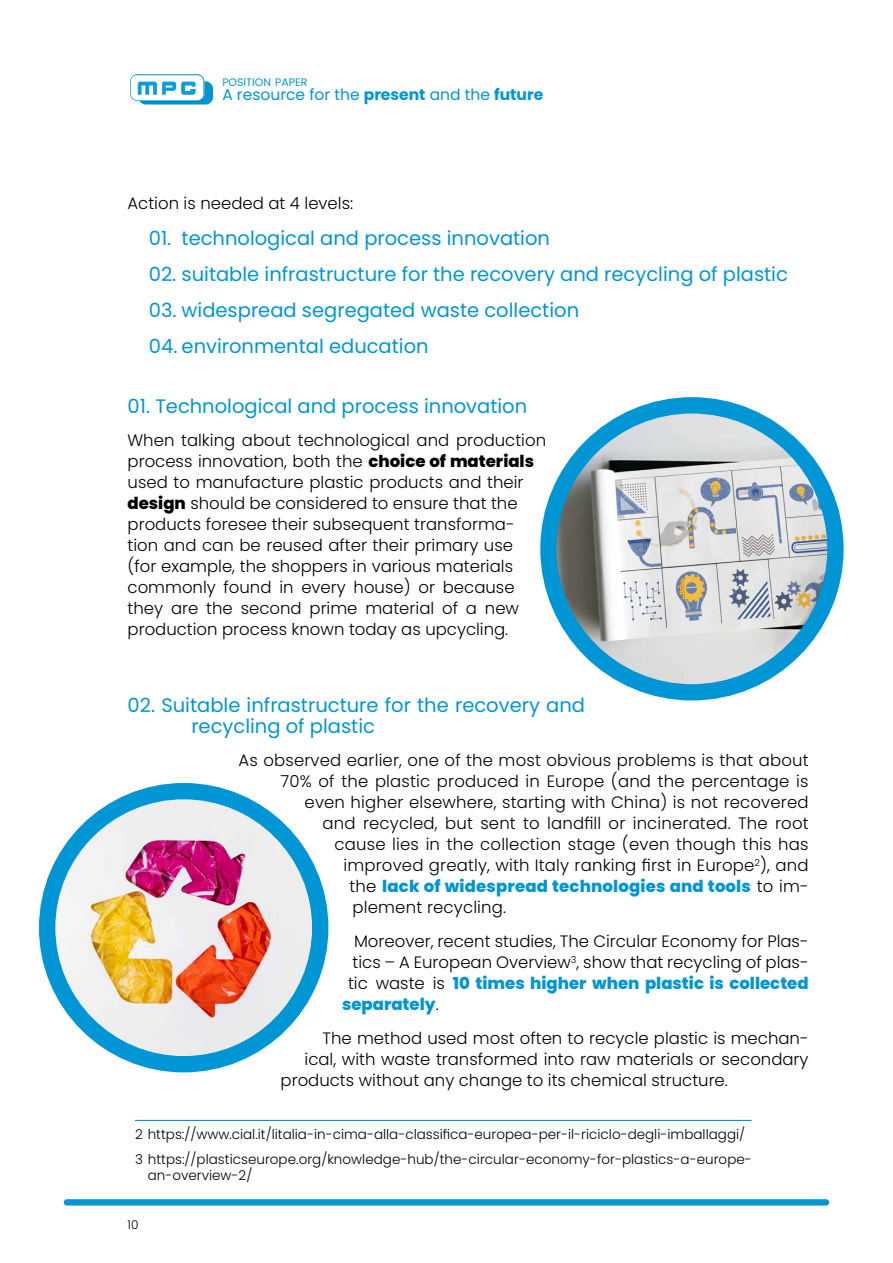
<style>
.page{position:relative;width:893px;height:1263px;background:#fff}
.page>*{position:absolute;margin:0;border:0;box-sizing:border-box;transform-origin:0 0}
.t1{font:19.5px/21px "Poppins";color:#0096d6}
.t2{font:300 16.5px/21px "Poppins";color:#000}
.t3{font:800 16.5px "Poppins";color:#0096d6}
.t4{font:15.6px "Poppins";color:#0096d6}
.t5{font:300 13.5px/25px "Poppins";color:#000}
.t6{font:300 12px "Poppins";color:#000}
.t7{font:10.8px "Poppins";color:#0096d6}
.s1{font-weight:700}
.s2{font-weight:800}
.s3{font-weight:300;color:#000}
</style>
<div class="page">
<svg style="left:130px;top:74px;width:75px;height:27px"></svg>
<div style="left:131px;top:75px;width:73px;height:25px;background:#fff;border-radius:7px"></div>
<svg style="left:132px;top:75px;width:81px;height:29px"></svg>
<div style="left:64px;top:1199px;width:765px;height:6px;background:#0096d6;border-radius:3px"></div>
<hr style="left:135px;top:1120px;width:617px;height:1px;background:#0096d6">
<img style="left:548px;top:405px;width:287px;height:287px;border-radius:143px">
<div style="left:540px;top:397px;width:304px;height:303px;border:16px solid #0096d6;border-radius:50%"></div>
<img style="left:47px;top:791px;width:273px;height:273px;border-radius:137px">
<div style="left:39px;top:783px;width:289px;height:289px;border:16px solid #0096d6;border-radius:50%"></div>
<p class="t7" style="left:222px;top:76px;width:86px">POSITION PAPER</p>
<p class="t4" style="left:222px;top:86px;width:322px">A resource for the <span class="s1">present</span> and the <span class="s1">future</span></p>
<p class="t2" style="left:128px;top:192px;width:227px">Action is needed at 4 levels:</p>
<p class="t1" style="left:149px;top:228px;width:403px">01. technological and process innovation</p>
<p class="t1" style="left:149px;top:264px;width:641px">02. suitable infrastructure for the recovery and recycling of plastic</p>
<p class="t1" style="left:149px;top:300px;width:432px">03. widespread segregated waste collection</p>
<p class="t1" style="left:149px;top:336px;width:281px">04. environmental education</p>
<p class="t1" style="left:128px;top:395px;width:401px">01. Technological and process innovation</p>
<p class="t2" style="left:128px;top:430px;width:420px">When talking about technological and production process innovation, both the <span class="s2">choice of materials </span>used to manufacture plastic products and their <span class="s2">design</span> should be considered to ensure that the products foresee their subsequent transforma&shy;tion and can be reused after their primary use<br>(for example, the shoppers in various materials commonly found in every house) or because they are the second prime material of a new production process known today as upcycling.</p>
<p class="t1" style="left:191px;top:694px;width:395px;text-indent:-64px">02. Suitable infrastructure for the recovery and recycling of plastic</p>
<p class="t2" style="left:239px;top:750px;width:572px">As observed earlier, one of the most obvious problems is that about</p>
<p class="t2" style="left:281px;top:771px;width:530px">70% of the plastic produced in Europe (and the percentage is</p>
<p class="t2" style="left:305px;top:792px;width:506px">even higher elsewhere, starting with China) is not recovered</p>
<p class="t2" style="left:323px;top:813px;width:488px">and recycled, but sent to landfill or incinerated. The root</p>
<p class="t2" style="left:335px;top:834px;width:476px">cause lies in the collection stage (even though this has</p>
<p class="t2" style="left:344px;top:855px;width:467px">improved greatly, with Italy ranking first in Europe<sup>2</sup>), and</p>
<p class="t3" style="left:350px;top:877px;width:461px"><span class="s3">the</span> lack of widespread technologies and tools <span class="s3">to im-</span></p>
<p class="t2" style="left:353px;top:897px;width:155px">plement recycling.</p>
<p class="t2" style="left:354px;top:931px;width:456px">Moreover, recent studies, The Circular Economy for Plas-</p>
<p class="t2" style="left:353px;top:952px;width:457px">tics – A European Overview<sup>3</sup>, show that recycling of plas-</p>
<p class="t3" style="left:348px;top:974px;width:462px"><span class="s3">tic waste is</span> 10 times higher when plastic is collected</p>
<p class="t3" style="left:342px;top:995px;width:98px">separately<span class="s3">.</span></p>
<p class="t2" style="left:323px;top:1028px;width:488px">The method used most often to recycle plastic is mechan-</p>
<p class="t2" style="left:305px;top:1049px;width:506px">ical, with waste transformed into raw materials or secondary</p>
<p class="t2" style="left:281px;top:1070px;width:449px">products without any change to its chemical structure.</p>
<p class="t5" style="left:135px;top:1122px;width:618px">2 https://www.cial.it/litalia-in-cima-alla-classifica-europea-per-il-riciclo-degli-imballaggi/<br>3 https://plasticseurope.org/knowledge-hub/the-circular-economy-for-plastics-a-europe-</p>
<p class="t5" style="left:148px;top:1163px;width:106px">an-overview-2/</p>
<p class="t6" style="left:128px;top:1218px;width:12px">10</p>
</div>
